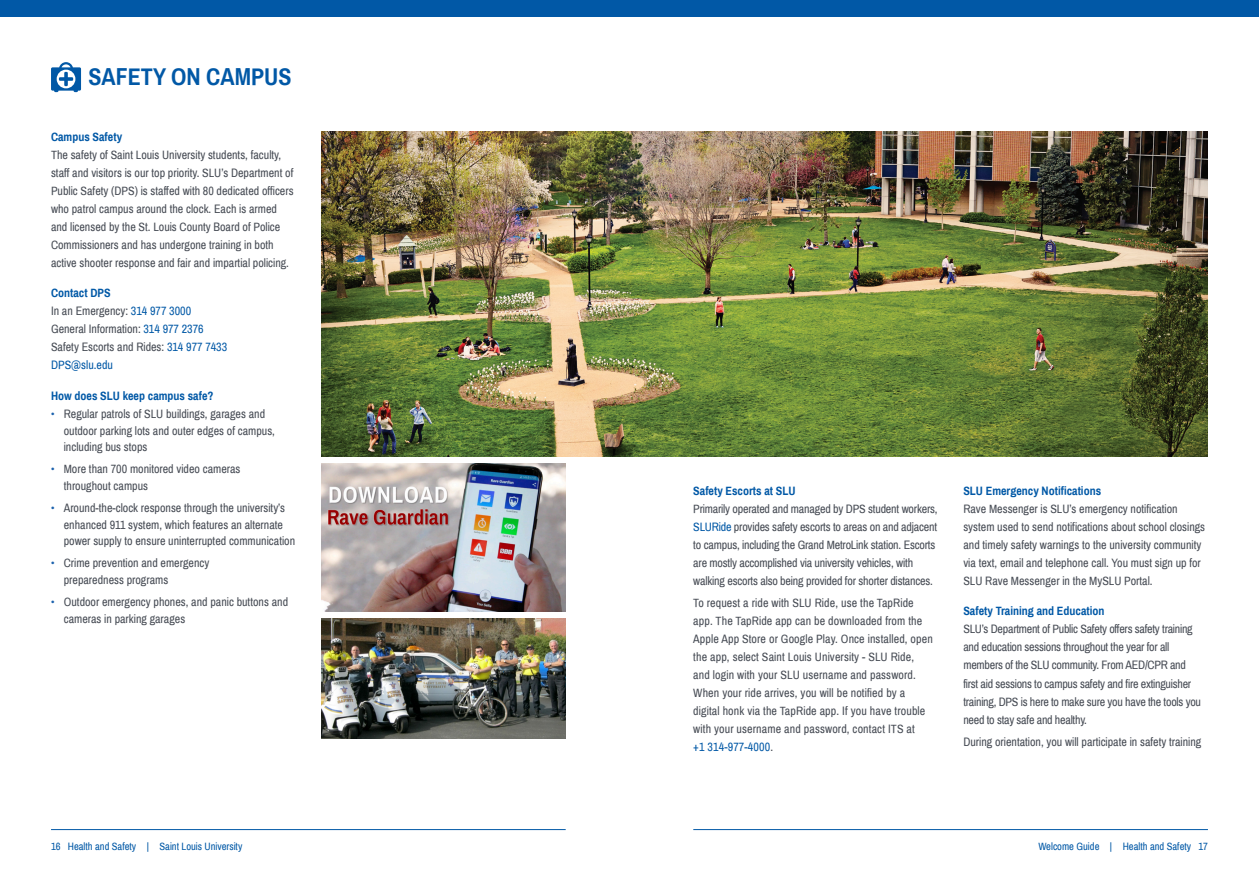
<style>
.page{position:relative;width:1259px;height:893px;background:#fff}
.page>*{position:absolute;margin:0;border:0;box-sizing:border-box;transform-origin:0 0}
.t1{font:700 24px "Archivo Narrow";color:#0158a6}
._00_Body{font:12px/18px "Archivo Narrow";color:#464b54}
._00_Body-2{font:12px/18px "Archivo Narrow";letter-spacing:-.02em;color:#464b54}
.H2_Subheading{font:700 12px "Archivo Narrow";color:#0158a6}
.t2{font:10.5px "Archivo Narrow";color:#0158a6}
.s1{color:#0158a6}
.s2{color:#1c62ad}
</style>
<div class="page">
<hr style="left:51px;top:829px;width:515px;height:1px;background:#0158a6">
<hr style="left:693px;top:829px;width:515px;height:1px;background:#0158a6">
<svg style="left:51px;top:62px;width:30px;height:30px"></svg>
<div style="left:629px;top:0;width:630px;height:16px;background:#0158a6"></div>
<div style="left:0;top:0;width:629px;height:16px;background:#0158a6"></div>
<img style="left:321px;top:132px;width:887px;height:324px">
<img style="left:321px;top:619px;width:245px;height:119px">
<img style="left:321px;top:463px;width:245px;height:149px">
<p class="t1" style="left:88px;top:62px;width:205px">SAFETY ON CAMPUS</p>
<p class="H2_Subheading" style="left:51px;top:129px;width:73px">Campus Safety</p>
<p class="_00_Body" style="left:51px;top:146px;width:244px">The safety of Saint Louis University students, faculty, staff and visitors is our top priority. SLU’s Department of Public Safety (DPS) is staffed with 80 dedicated officers who patrol campus around the clock. Each is armed and licensed by the St. Louis County Board of Police Commissioners and has undergone training in both active shooter response and fair and impartial policing.</p>
<p class="H2_Subheading" style="left:51px;top:286px;width:61px">Contact DPS</p>
<p class="_00_Body" style="left:51px;top:302px;width:178px">In an Emergency: <span class="s1">314 977 3000<br></span>General Information: <span class="s1">314 977 2376<br></span>Safety Escorts and Rides: <span class="s1">314 977 7433<br>DPS@slu.edu</span></p>
<p class="H2_Subheading" style="left:51px;top:389px;width:164px">How does SLU keep campus safe?</p>
<p class="_00_Body" style="left:64px;top:406px;width:213px;line-height:16.5px;text-indent:-13px"><span class="s2">•</span> Regular patrols of SLU buildings, garages and outdoor parking lots and outer edges of campus, including bus stops</p>
<p class="_00_Body" style="left:64px;top:461px;width:178px;line-height:16.5px;text-indent:-13px"><span class="s2">•</span> More than 700 monitored video cameras throughout campus</p>
<p class="_00_Body" style="left:64px;top:500px;width:233px;line-height:16.5px;text-indent:-13px"><span class="s2">•</span> Around-the-clock response through the university’s enhanced 911 system, which features an alternate power supply to ensure uninterrupted communication</p>
<p class="_00_Body" style="left:64px;top:555px;width:147px;line-height:16.5px;text-indent:-13px"><span class="s2">•</span> Crime prevention and emergency preparedness programs</p>
<p class="_00_Body" style="left:64px;top:594px;width:226px;line-height:16.5px;text-indent:-13px"><span class="s2">•</span> Outdoor emergency phones, and panic buttons and cameras in parking garages</p>
<p class="H2_Subheading" style="left:693px;top:483px;width:104px">Safety Escorts at SLU</p>
<p class="_00_Body" style="left:693px;top:500px;width:246px">Primarily operated and managed by DPS student workers, <span class="s1">SLURide</span> provides safety escorts to areas on and adjacent to campus, including the Grand MetroLink station. Escorts are mostly accomplished via university vehicles, with walking escorts also being provided for shorter distances.</p>
<p class="_00_Body" style="left:693px;top:594px;width:241px">To request a ride with SLU Ride, use the TapRide app. The TapRide app can be downloaded from the Apple App Store or Google Play. Once installed, open the app, select Saint Louis University - SLU Ride, and login with your SLU username and password.<br>When your ride arrives, you will be notified by a digital honk via the TapRide app. If you have trouble with your username and password, contact ITS at<br><span class="s1">+1 314-977-4000</span>.</p>
<p class="H2_Subheading" style="left:963px;top:483px;width:139px">SLU Emergency Notifications</p>
<p class="_00_Body" style="left:963px;top:500px;width:243px">Rave Messenger is SLU’s emergency notification system used to send notifications about school closings and timely safety warnings to the university community via text, email and telephone call. You must sign up for SLU Rave Messenger in the MySLU Portal.</p>
<p class="H2_Subheading" style="left:963px;top:604px;width:143px">Safety Training and Education</p>
<p class="_00_Body-2" style="left:963px;top:621px;width:239px">SLU’s Department of Public Safety offers safety training and education sessions throughout the year for all members of the SLU community. From AED/CPR and first aid sessions to campus safety and fire extinguisher training, DPS is here to make sure you have the tools you need to stay safe and healthy.</p>
<p class="_00_Body" style="left:963px;top:733px;width:239px">During orientation, you will participate in safety training</p>
<p class="t2" style="left:51px;top:840px;width:193px">16 Health and Safety | Saint Louis University</p>
<p class="t2" style="left:1038px;top:840px;width:171px">Welcome Guide | Health and Safety 17</p>
</div>
